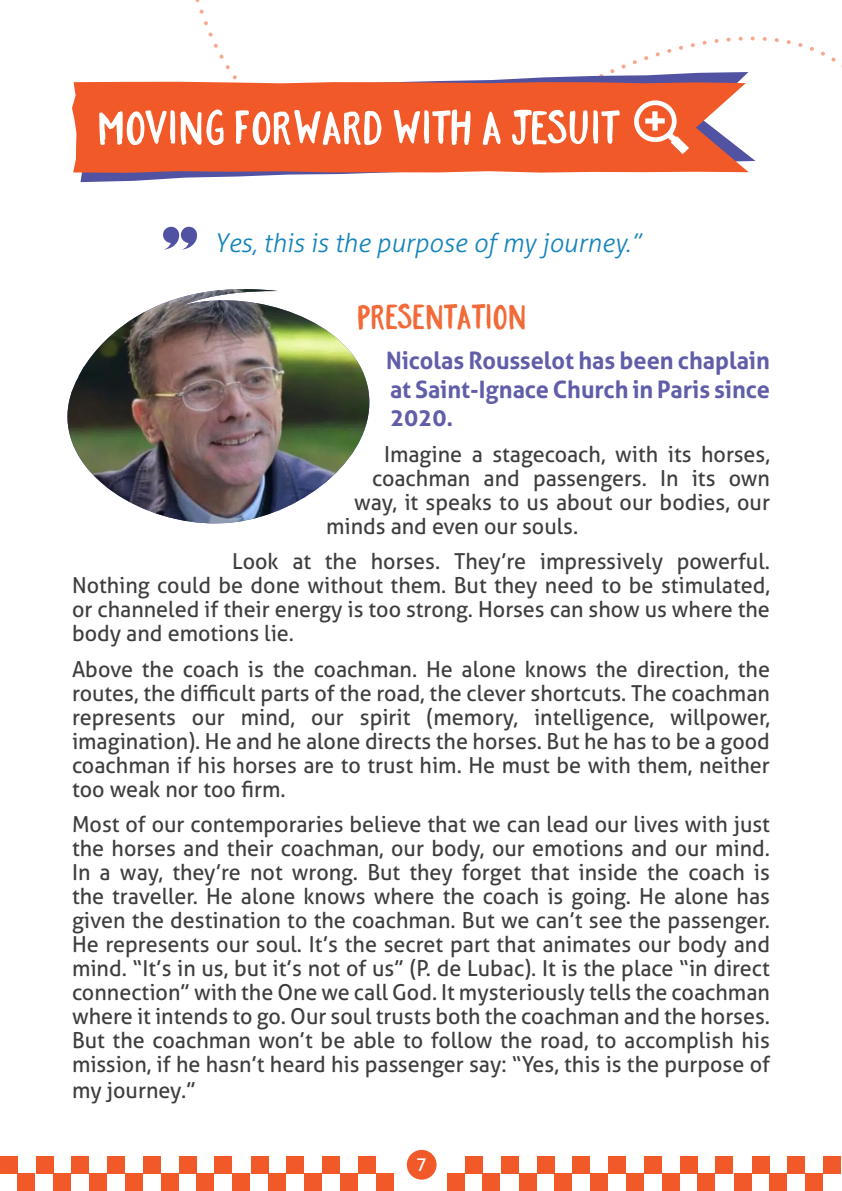
<style>
.page{position:relative;width:842px;height:1191px;background:#fff}
.page>*{position:absolute;margin:0;border:0;box-sizing:border-box;transform-origin:0 0}
.t1{font:54px "Toolbox Hunterswood";color:#fff}
.t2{font:40px "Toolbox Hunterswood";color:#f26a37}
.t3{font:italic 300 26px "Aller";color:#1584ba}
.t4{font:700 24px/28.8px "Aller";color:#605ea9;text-align:justify}
.t5{font:22px/24px "Aller";color:#3e3e3f;text-align:justify}
.t6{font:18px "Aller";color:#fff}
</style>
<div class="page">
<div style="left:407px;top:1149px;width:30px;height:30px;background:#f15929;border-radius:50%"></div>
<svg style="left:195px;top:0;width:35px;height:70px"></svg>
<svg style="left:163px;top:226px;width:34px;height:24px"></svg>
<div style="left:53px;top:1173px;width:18px;height:18px;background:#f15929"></div>
<div style="left:125px;top:1173px;width:17px;height:18px;background:#f15929"></div>
<div style="left:197px;top:1173px;width:17px;height:18px;background:#f15929"></div>
<div style="left:268px;top:1173px;width:17px;height:18px;background:#f15929"></div>
<div style="left:340px;top:1173px;width:17px;height:18px;background:#f15929"></div>
<div style="left:0;top:1156px;width:17px;height:17px;background:#f15929"></div>
<div style="left:71px;top:1156px;width:18px;height:17px;background:#f15929"></div>
<div style="left:143px;top:1156px;width:17px;height:17px;background:#f15929"></div>
<div style="left:215px;top:1156px;width:17px;height:17px;background:#f15929"></div>
<div style="left:286px;top:1156px;width:18px;height:17px;background:#f15929"></div>
<div style="left:358px;top:1156px;width:17px;height:17px;background:#f15929"></div>
<div style="left:18px;top:1173px;width:17px;height:18px;background:#f15929"></div>
<div style="left:89px;top:1173px;width:18px;height:18px;background:#f15929"></div>
<div style="left:161px;top:1173px;width:17px;height:18px;background:#f15929"></div>
<div style="left:233px;top:1173px;width:17px;height:18px;background:#f15929"></div>
<div style="left:304px;top:1173px;width:18px;height:18px;background:#f15929"></div>
<div style="left:376px;top:1173px;width:17px;height:18px;background:#f15929"></div>
<div style="left:36px;top:1156px;width:17px;height:17px;background:#f15929"></div>
<div style="left:108px;top:1156px;width:17px;height:17px;background:#f15929"></div>
<div style="left:179px;top:1156px;width:18px;height:17px;background:#f15929"></div>
<div style="left:251px;top:1156px;width:17px;height:17px;background:#f15929"></div>
<div style="left:322px;top:1156px;width:18px;height:17px;background:#f15929"></div>
<div style="left:483px;top:1173px;width:17px;height:18px;background:#f15929"></div>
<div style="left:554px;top:1173px;width:18px;height:18px;background:#f15929"></div>
<div style="left:626px;top:1173px;width:17px;height:18px;background:#f15929"></div>
<div style="left:698px;top:1173px;width:17px;height:18px;background:#f15929"></div>
<div style="left:769px;top:1173px;width:18px;height:18px;background:#f15929"></div>
<div style="left:501px;top:1156px;width:17px;height:17px;background:#f15929"></div>
<div style="left:572px;top:1156px;width:18px;height:17px;background:#f15929"></div>
<div style="left:644px;top:1156px;width:17px;height:17px;background:#f15929"></div>
<div style="left:716px;top:1156px;width:17px;height:17px;background:#f15929"></div>
<div style="left:787px;top:1156px;width:18px;height:17px;background:#f15929"></div>
<div style="left:447px;top:1173px;width:18px;height:18px;background:#f15929"></div>
<div style="left:519px;top:1173px;width:17px;height:18px;background:#f15929"></div>
<div style="left:591px;top:1173px;width:17px;height:18px;background:#f15929"></div>
<div style="left:662px;top:1173px;width:17px;height:18px;background:#f15929"></div>
<div style="left:734px;top:1173px;width:17px;height:18px;background:#f15929"></div>
<div style="left:805px;top:1173px;width:18px;height:18px;background:#f15929"></div>
<div style="left:465px;top:1156px;width:18px;height:17px;background:#f15929"></div>
<div style="left:537px;top:1156px;width:17px;height:17px;background:#f15929"></div>
<div style="left:609px;top:1156px;width:17px;height:17px;background:#f15929"></div>
<div style="left:680px;top:1156px;width:18px;height:17px;background:#f15929"></div>
<div style="left:752px;top:1156px;width:17px;height:17px;background:#f15929"></div>
<div style="left:824px;top:1156px;width:17px;height:17px;background:#f15929"></div>
<svg style="left:80px;top:75px;width:289px;height:107px"></svg>
<div style="left:72px;top:82px;width:677px;height:91px;background:#f15929"></div>
<img style="left:67px;top:289px;width:303px;height:234px">
<svg style="left:304px;top:36px;width:538px;height:127px"></svg>
<p class="t1" style="left:98px;top:97px;width:524px">MOVING FORWARD WITH A JESUIT</p>
<p class="t3" style="left:214px;top:227px;width:428px">Yes, this is the purpose of my journey.”</p>
<p class="t2" style="left:358px;top:294px;width:171px">PRESENTATION</p>
<p class="t4" style="left:386px;top:346px;width:385px">Nicolas Rousselot has been chaplain at Saint-Ignace Church in Paris since 2020.</p>
<p class="t5" style="left:384px;top:442px;width:387px">Imagine a stagecoach, with its horses,</p>
<p class="t5" style="left:372px;top:466px;width:399px">coachman and passengers. In its own</p>
<p class="t5" style="left:354px;top:490px;width:417px">way, it speaks to us about our bodies, our</p>
<p class="t5" style="left:326px;top:514px;width:254px">minds and even our souls.</p>
<p class="t5" style="left:72px;top:549px;width:699px;text-indent:160px">Look at the horses. They’re impressively powerful.<br>Nothing could be done without them. But they need to be stimulated, or channeled if their energy is too strong. Horses can show us where the body and emotions lie.</p>
<p class="t5" style="left:72px;top:656px;width:699px">Above the coach is the coachman. He alone knows the direction, the routes, the difficult parts of the road, the clever shortcuts. The coachman represents our mind, our spirit (memory, intelligence, willpower, imagination). He and he alone directs the horses. But he has to be a good coachman if his horses are to trust him. He must be with them, neither too weak nor too firm.</p>
<p class="t5" style="left:72px;top:812px;width:699px">Most of our contemporaries believe that we can lead our lives with just the horses and their coachman, our body, our emotions and our mind.<br>In a way, they’re not wrong. But they forget that inside the coach is the traveller. He alone knows where the coach is going. He alone has given the destination to the coachman. But we can’t see the passenger.<br>He represents our soul. It’s the secret part that animates our body and mind. “It’s in us, but it’s not of us” (P. de Lubac). It is the place “in direct connection” with the One we call God. It mysteriously tells the coachman where it intends to go. Our soul trusts both the coachman and the horses.<br>But the coachman won’t be able to follow the road, to accomplish his mission, if he hasn’t heard his passenger say: “Yes, this is the purpose of</p>
<p class="t5" style="left:72px;top:1078px;width:125px">my journey.”</p>
<p class="t6" style="left:416px;top:1152px;width:12px">7</p>
</div>
